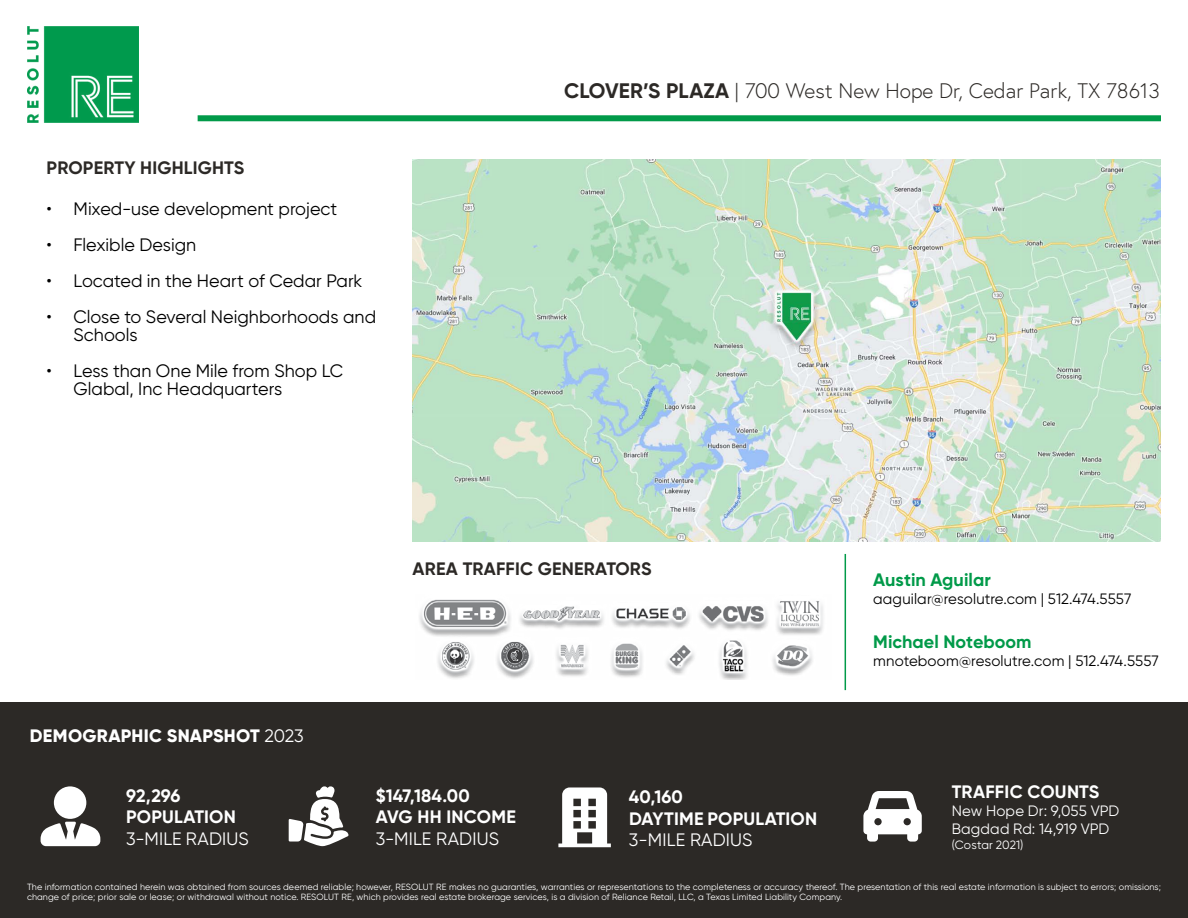
<style>
.page{position:relative;width:1188px;height:918px;background:#fff}
.page>*{position:absolute;margin:0;border:0;box-sizing:border-box;transform-origin:0 0}
.t1{font:300 21px "Europa";color:#2c2926}
.t2{font:18px/18px "Gilroy";color:#000}
.t3{font:700 18px/21.6px "Gilroy";letter-spacing:.01em;color:#fff}
.t4{font:700 18px "Gilroy";letter-spacing:.01em;color:#2c2926}
.t5{font:18px "Gilroy";letter-spacing:.01em;color:#fff}
.t6{font:700 18px "Gilroy";letter-spacing:.005em;color:#019a49}
.t7{font:800 18px "Gilroy";letter-spacing:.015em;color:#fff}
.t8{font:15px "Gilroy";letter-spacing:.005em;color:#000}
.t9{font:15px/18px "Gilroy";letter-spacing:.01em;color:#fff}
.t10{font:12px "Gilroy";letter-spacing:.01em;color:#fff}
.t11{font:9px/10.5px "Gilroy";letter-spacing:.01em;color:#fff}
.s1{font-family:"Gilroy";font-weight:700}
.s2{font-family:"Gilroy"}
.s3{font-weight:400}
</style>
<div class="page">
<img style="left:413px;top:160px;width:748px;height:382px">
<img style="left:419px;top:599px;width:404px;height:81px">
<hr style="left:845px;top:554px;width:1px;height:136px;background:#019a49">
<div style="left:0;top:702px;width:1188px;height:216px;background:#2c2926"></div>
<img style="left:27px;top:27px;width:112px;height:95px">
<div style="left:54px;top:786px;width:32px;height:33px;background:#fff;border-radius:50%"></div>
<svg style="left:41px;top:822px;width:59px;height:24px"></svg>
<svg style="left:289px;top:786px;width:59px;height:60px"></svg>
<svg style="left:863px;top:791px;width:59px;height:51px"></svg>
<svg style="left:558px;top:787px;width:53px;height:60px"></svg>
<div style="left:198px;top:115px;width:963px;height:6px;background:#019a49"></div>
<h2 class="t4" style="left:47px;top:156px;width:199px">PROPERTY HIGHLIGHTS</h2>
<h2 class="t2" style="left:47px;top:200px;width:292px">• Mixed-use development project</h2>
<h2 class="t2" style="left:47px;top:236px;width:151px">• Flexible Design</h2>
<h2 class="t2" style="left:47px;top:272px;width:317px">• Located in the Heart of Cedar Park</h2>
<h2 class="t2" style="left:74px;top:308px;width:304px;text-indent:-27px">• Close to Several Neighborhoods and<br>Schools</h2>
<h2 class="t2" style="left:74px;top:362px;width:271px;text-indent:-27px">• Less than One Mile from Shop LC<br>Glabal, Inc Headquarters</h2>
<h1 class="t1" style="left:564px;top:77px;width:597px"><span class="s1">CLOVER’S PLAZA</span> <span class="s2">|</span> 700 West New Hope Dr, Cedar Park, TX 78613</h1>
<h2 class="t7" style="left:30px;top:724px;width:275px">DEMOGRAPHIC SNAPSHOT <span class="s3">2023</span></h2>
<h2 class="t4" style="left:413px;top:558px;width:240px">AREA TRAFFIC GENERATORS</h2>
<h2 class="t6" style="left:873px;top:568px;width:119px">Austin Aguilar</h2>
<h3 class="t8" style="left:873px;top:589px;width:260px">aaguilar@resolutre.com | 512.474.5557</h3>
<h2 class="t6" style="left:873px;top:630px;width:160px">Michael Noteboom</h2>
<h3 class="t8" style="left:873px;top:652px;width:287px">mnoteboom@resolutre.com | 512.474.5557</h3>
<h2 class="t3" style="left:126px;top:785px;width:111px">92,296<br>POPULATION</h2>
<h2 class="t5" style="left:126px;top:828px;width:124px">3-MILE RADIUS</h2>
<h2 class="t3" style="left:376px;top:785px;width:142px">$147,184.00<br>AVG HH INCOME</h2>
<h2 class="t5" style="left:376px;top:828px;width:125px">3-MILE RADIUS</h2>
<h2 class="t3" style="left:629px;top:786px;width:190px">40,160<br>DAYTIME POPULATION</h2>
<h2 class="t5" style="left:629px;top:829px;width:125px">3-MILE RADIUS</h2>
<h2 class="t3" style="left:952px;top:781px;width:149px">TRAFFIC COUNTS</h2>
<h3 class="t9" style="left:952px;top:802px;width:169px">New Hope Dr: 9,055 VPD<br>Bagdad Rd: 14,919 VPD</h3>
<h3 class="t10" style="left:952px;top:837px;width:73px">(Costar 2021)</h3>
<p class="t11" style="left:27px;top:881px;width:1135px">The information contained herein was obtained from sources deemed reliable; however, RESOLUT RE makes no guaranties, warranties or representations to the completeness or accuracy thereof. The presentation of this real estate information is subject to errors; omissions; change of price; prior sale or lease; or withdrawal without notice. RESOLUT RE, which provides real estate brokerage services, is a division of Reliance Retail, LLC, a Texas Limited Liability Company.</p>
</div>
